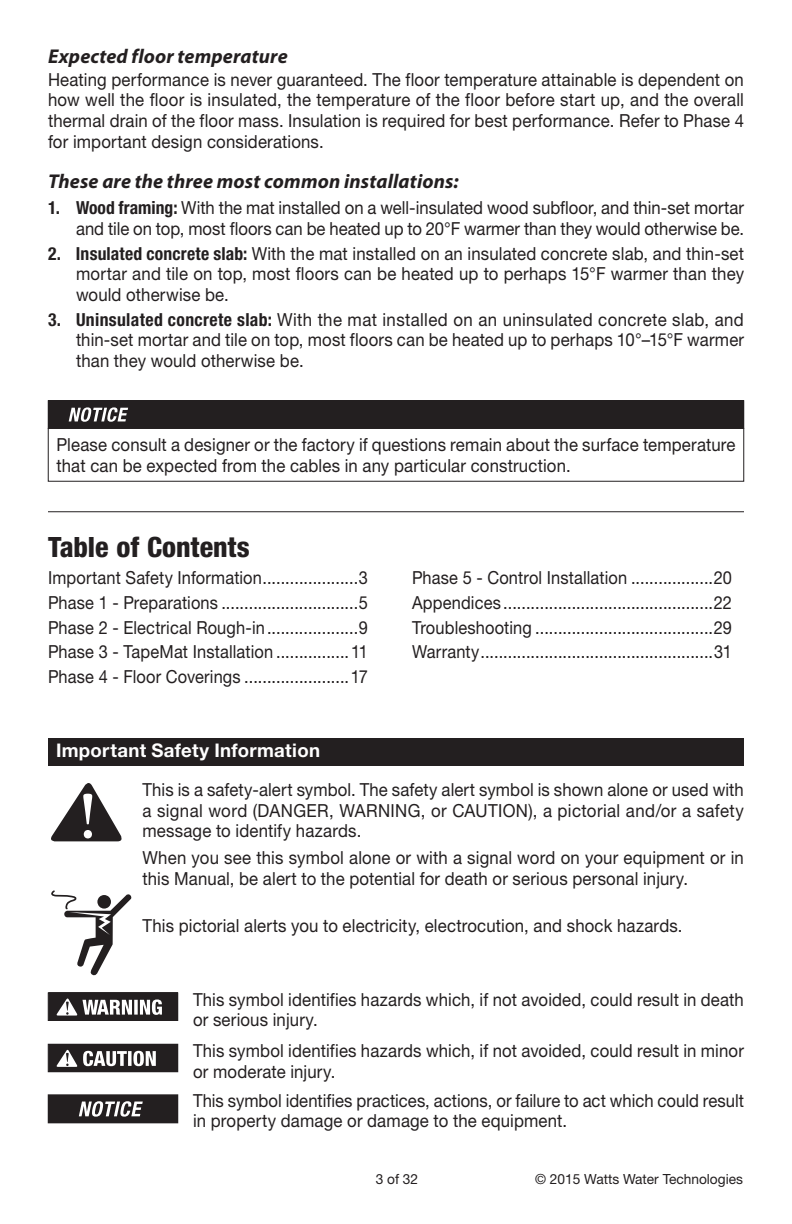
<style>
.page{position:relative;width:792px;height:1224px;background:#fff}
.page>*{position:absolute;margin:0;border:0;box-sizing:border-box;transform-origin:0 0}
.t1{font:800 condensed 28px "Helvetica Neue LT Std";color:#231f20}
.t2{font:italic 700 20px "Myriad Pro";letter-spacing:.005em;color:#231f20}
.t3{font:700 18.8px "Helvetica Neue LT Std";letter-spacing:.015em;color:#fff}
.t4{font:18px/20.6px "Helvetica Neue LT Std";letter-spacing:.01em;color:#231f20;scale:.93 1}
.t5{font:18px/24.6px "Helvetica Neue LT Std";letter-spacing:.01em;color:#231f20;text-align:justify;scale:.91 1}
.t6{font:18px/20.6px "Helvetica Neue LT Std";letter-spacing:.01em;color:#231f20;text-align:justify;scale:.94 1}
.t7{font:14px "Helvetica Neue LT Std";color:#231f20}
.s1{font-weight:700;font-stretch:condensed}
</style>
<div class="page">
<svg style="left:51px;top:890px;width:81px;height:86px"></svg>
<div style="left:48px;top:738px;width:696px;height:28px;background:#231f20"></div>
<svg style="left:50px;top:995px;width:126px;height:24px"></svg>
<div style="left:48px;top:993px;width:130px;height:28px;border:1px solid #231f20"></div>
<svg style="left:50px;top:1046px;width:126px;height:24px"></svg>
<div style="left:48px;top:1044px;width:130px;height:28px;border:1px solid #231f20"></div>
<div style="left:48px;top:1095px;width:130px;height:28px;background:#231f20"></div>
<svg style="left:79px;top:1101px;width:64px;height:16px"></svg>
<svg style="left:51px;top:783px;width:71px;height:58px"></svg>
<hr style="left:48px;top:511px;width:696px;height:1px;background:#231f20">
<div style="left:48px;top:428px;width:696px;height:54px;border:1px solid #231f20"></div>
<div style="left:48px;top:401px;width:696px;height:27px;background:#231f20"></div>
<svg style="left:69px;top:407px;width:59px;height:15px"></svg>
<div style="left:48px;top:400px;width:696px;height:28px;border:1px solid #231f20"></div>
<p class="t2" style="left:48px;top:43px;width:241px">Expected floor temperature</p>
<p class="t4" style="left:48px;top:69px;width:750px;text-align:justify">Heating performance is never guaranteed. The floor temperature attainable is dependent on how well the floor is insulated, the temperature of the floor before start up, and the overall thermal drain of the floor mass. Insulation is required for best performance. Refer to Phase 4 for important design considerations.</p>
<p class="t2" style="left:48px;top:168px;width:412px">These are the three most common installations:</p>
<p class="t4" style="left:48px;top:197px;width:750px;text-align:right"><span class="s1">1. Wood framing:</span> With the mat installed on a well-insulated wood subfloor, and thin-set mortar and tile on top, most floors can be heated up to 20°F warmer than they would otherwise be.</p>
<p class="t4" style="left:76px;top:243px;width:720px;text-align:justify;text-indent:-28px"><span class="s1">2. Insulated concrete slab:</span> With the mat installed on an insulated concrete slab, and thin-set mortar and tile on top, most floors can be heated up to perhaps 15°F warmer than they would otherwise be.</p>
<p class="t6" style="left:76px;top:309px;width:712px;text-indent:-28px"><span class="s1">3. Uninsulated concrete slab:</span> With the mat installed on an uninsulated concrete slab, and thin-set mortar and tile on top, most floors can be heated up to perhaps 10°–15°F warmer than they would otherwise be.</p>
<p class="t4" style="left:56px;top:434px;width:732px">Please consult a designer or the factory if questions remain about the surface temperature that can be expected from the cables in any particular construction.</p>
<h1 class="t1" style="left:48px;top:530px;width:203px">Table of Contents</h1>
<p class="t5" style="left:48px;top:565px;width:353px">Important Safety Information.....................3<br>Phase 1 - Preparations ..............................5<br>Phase 2 - Electrical Rough-in....................9<br>Phase 3 - TapeMat Installation ................11<br>Phase 4 - Floor Coverings .......................17</p>
<p class="t5" style="left:412px;top:565px;width:353px">Phase 5 - Control Installation ..................20<br>Appendices ..............................................22<br>Troubleshooting .......................................29<br>Warranty...................................................31</p>
<p class="t3" style="left:56px;top:739px;width:266px">Important Safety Information</p>
<p class="t4" style="left:142px;top:779px;width:648px;text-align:justify">This is a safety-alert symbol. The safety alert symbol is shown alone or used with a signal word (DANGER, WARNING, or CAUTION), a pictorial and/or a safety message to identify hazards.</p>
<p class="t4" style="left:142px;top:847px;width:648px">When you see this symbol alone or with a signal word on your equipment or in this Manual, be alert to the potential for death or serious personal injury.</p>
<p class="t4" style="left:142px;top:915px;width:582px">This pictorial alerts you to electricity, electrocution, and shock hazards.</p>
<p class="t4" style="left:193px;top:989px;width:594px">This symbol identifies hazards which, if not avoided, could result in death or serious injury.</p>
<p class="t4" style="left:193px;top:1040px;width:594px">This symbol identifies hazards which, if not avoided, could result in minor or moderate injury.</p>
<p class="t4" style="left:193px;top:1091px;width:594px;line-height:20px">This symbol identifies practices, actions, or failure to act which could result in property damage or damage to the equipment.</p>
<p class="t7" style="left:376px;top:1170px;width:44px">3 of 32</p>
<p class="t7" style="left:535px;top:1170px;width:209px">© 2015 Watts Water Technologies</p>
</div>
